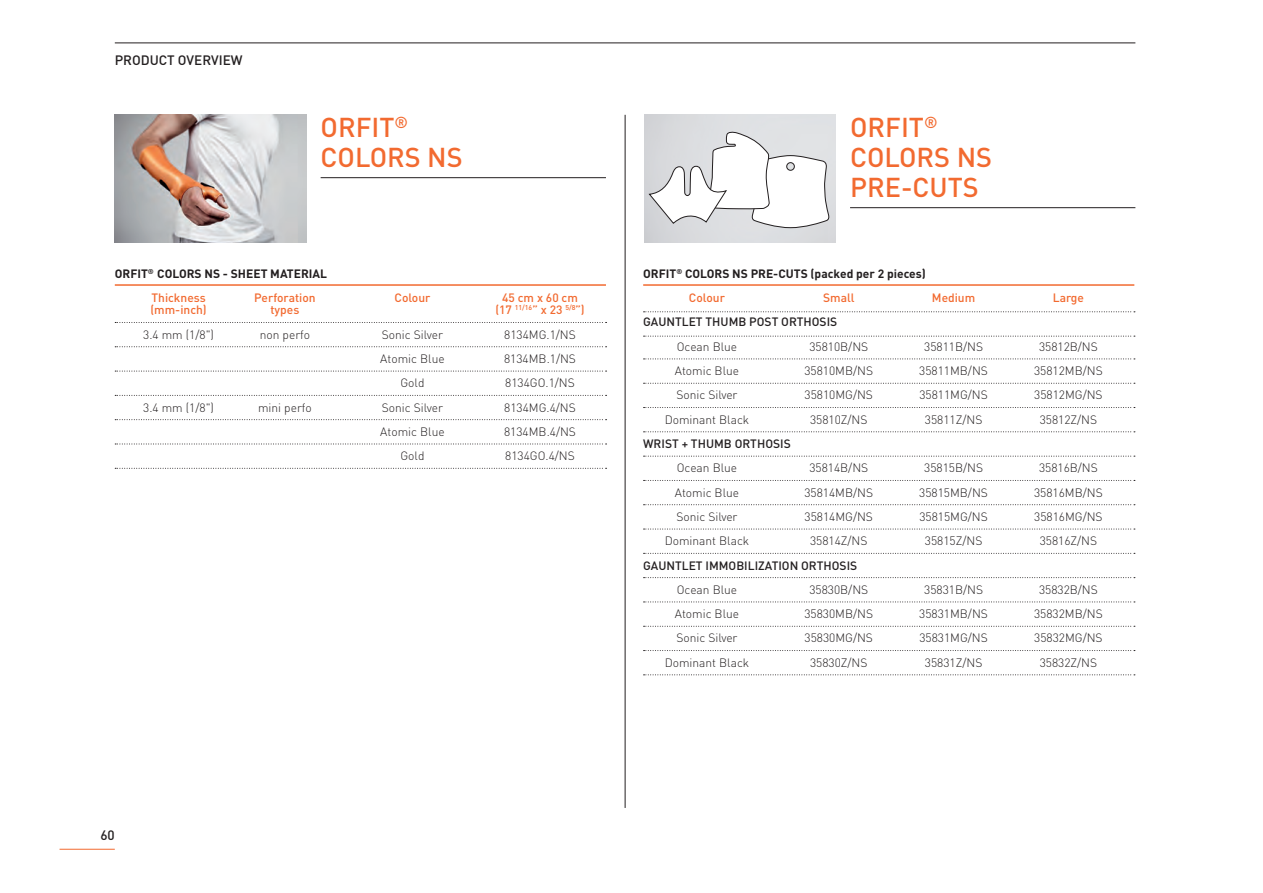
<style>
.page{position:relative;width:1263px;height:893px;background:#fff}
.page>*{position:absolute;margin:0;border:0;box-sizing:border-box;transform-origin:0 0}
.t1{font:500 27px "DIN";color:#f26a30}
.t2{font:500 13.5px "DIN";color:#231f20}
.t3{font:300 12px "DIN";color:#231f20}
.t4{font:500 12px "DIN";color:#f26a30}
.t5{font:500 12px "DIN";color:#231f20}
.t6{font:700 12px "DIN";color:#231f20}
</style>
<div class="page">
<hr style="left:60px;top:849px;width:55px;height:1px;background:#f26a30">
<hr style="left:115px;top:43px;width:1020px;height:1px;background:#231f20">
<hr style="left:643px;top:284px;width:491px;height:2px;background:#f26a30">
<svg style="left:643px;top:311px;width:492px;height:1px"></svg>
<svg style="left:643px;top:336px;width:492px;height:1px"></svg>
<svg style="left:643px;top:359px;width:492px;height:1px"></svg>
<svg style="left:643px;top:383px;width:492px;height:1px"></svg>
<svg style="left:643px;top:407px;width:492px;height:1px"></svg>
<svg style="left:643px;top:431px;width:492px;height:1px"></svg>
<svg style="left:643px;top:456px;width:492px;height:1px"></svg>
<svg style="left:643px;top:480px;width:492px;height:1px"></svg>
<svg style="left:643px;top:504px;width:492px;height:1px"></svg>
<svg style="left:643px;top:529px;width:492px;height:1px"></svg>
<svg style="left:643px;top:553px;width:492px;height:1px"></svg>
<svg style="left:643px;top:577px;width:492px;height:1px"></svg>
<svg style="left:643px;top:602px;width:492px;height:1px"></svg>
<svg style="left:643px;top:626px;width:492px;height:1px"></svg>
<svg style="left:643px;top:650px;width:492px;height:1px"></svg>
<svg style="left:643px;top:674px;width:492px;height:1px"></svg>
<hr style="left:850px;top:207px;width:285px;height:1px;background:#231f20">
<svg style="left:648px;top:132px;width:181px;height:96px"></svg>
<hr style="left:625px;top:115px;width:1px;height:693px;background:#231f20">
<hr style="left:115px;top:284px;width:491px;height:2px;background:#f26a30">
<svg style="left:115px;top:322px;width:492px;height:1px"></svg>
<svg style="left:115px;top:346px;width:492px;height:1px"></svg>
<svg style="left:115px;top:371px;width:492px;height:1px"></svg>
<svg style="left:115px;top:395px;width:492px;height:1px"></svg>
<svg style="left:115px;top:419px;width:492px;height:1px"></svg>
<svg style="left:115px;top:444px;width:492px;height:1px"></svg>
<svg style="left:115px;top:468px;width:492px;height:1px"></svg>
<img style="left:115px;top:115px;width:191px;height:127px">
<hr style="left:321px;top:177px;width:285px;height:1px;background:#231f20">
<p class="t2" style="left:115px;top:51px;width:129px">PRODUCT OVERVIEW</p>
<p class="t1" style="left:321px;top:110px;width:89px">ORFIT<sup>®</sup></p>
<p class="t1" style="left:321px;top:140px;width:144px">COLORS NS</p>
<p class="t6" style="left:115px;top:266px;width:214px">ORFIT<sup>®</sup> COLORS NS - SHEET MATERIAL</p>
<p class="t4" style="left:151px;top:290px;width:56px">Thickness</p>
<p class="t4" style="left:254px;top:290px;width:63px">Perforation</p>
<p class="t4" style="left:394px;top:290px;width:37px">Colour</p>
<p class="t4" style="left:502px;top:290px;width:77px">45 cm x 60 cm</p>
<p class="t4" style="left:150px;top:302px;width:58px">(mm-inch)</p>
<p class="t4" style="left:270px;top:302px;width:30px">types</p>
<p class="t4" style="left:495px;top:302px;width:91px">(17 <sup>11/16</sup>” x 23 <sup>5/8</sup>”)</p>
<p class="t3" style="left:143px;top:327px;width:72px">3.4 mm (1/8")</p>
<p class="t3" style="left:260px;top:327px;width:52px">non perfo</p>
<p class="t3" style="left:382px;top:327px;width:63px">Sonic Silver</p>
<p class="t3" style="left:504px;top:327px;width:73px">8134MG.1/NS</p>
<p class="t3" style="left:380px;top:351px;width:66px">Atomic Blue</p>
<p class="t3" style="left:504px;top:351px;width:73px">8134MB.1/NS</p>
<p class="t3" style="left:400px;top:376px;width:26px">Gold</p>
<p class="t3" style="left:505px;top:376px;width:71px">8134GO.1/NS</p>
<p class="t3" style="left:143px;top:400px;width:72px">3.4 mm (1/8")</p>
<p class="t3" style="left:258px;top:400px;width:55px">mini perfo</p>
<p class="t3" style="left:382px;top:400px;width:63px">Sonic Silver</p>
<p class="t3" style="left:504px;top:400px;width:73px">8134MG.4/NS</p>
<p class="t3" style="left:380px;top:424px;width:66px">Atomic Blue</p>
<p class="t3" style="left:504px;top:424px;width:73px">8134MB.4/NS</p>
<p class="t3" style="left:400px;top:448px;width:26px">Gold</p>
<p class="t3" style="left:505px;top:448px;width:71px">8134GO.4/NS</p>
<p class="t1" style="left:850px;top:110px;width:89px">ORFIT<sup>®</sup></p>
<p class="t1" style="left:850px;top:140px;width:144px">COLORS NS</p>
<p class="t1" style="left:850px;top:170px;width:130px">PRE-CUTS</p>
<p class="t6" style="left:643px;top:266px;width:284px">ORFIT<sup>®</sup> COLORS NS PRE-CUTS (packed per 2 pieces)</p>
<p class="t4" style="left:689px;top:290px;width:37px">Colour</p>
<p class="t4" style="left:823px;top:290px;width:33px">Small</p>
<p class="t4" style="left:932px;top:290px;width:45px">Medium</p>
<p class="t4" style="left:1053px;top:290px;width:33px">Large</p>
<p class="t5" style="left:643px;top:314px;width:196px">GAUNTLET THUMB POST ORTHOSIS</p>
<p class="t3" style="left:677px;top:339px;width:62px">Ocean Blue</p>
<p class="t3" style="left:809px;top:339px;width:60px">35810B/NS</p>
<p class="t3" style="left:924px;top:339px;width:60px">35811B/NS</p>
<p class="t3" style="left:1039px;top:339px;width:60px">35812B/NS</p>
<p class="t3" style="left:675px;top:363px;width:66px">Atomic Blue</p>
<p class="t3" style="left:804px;top:363px;width:70px">35810MB/NS</p>
<p class="t3" style="left:919px;top:363px;width:70px">35811MB/NS</p>
<p class="t3" style="left:1034px;top:363px;width:70px">35812MB/NS</p>
<p class="t3" style="left:676px;top:388px;width:63px">Sonic Silver</p>
<p class="t3" style="left:804px;top:388px;width:70px">35810MG/NS</p>
<p class="t3" style="left:919px;top:388px;width:70px">35811MG/NS</p>
<p class="t3" style="left:1034px;top:388px;width:70px">35812MG/NS</p>
<p class="t3" style="left:665px;top:412px;width:86px">Dominant Black</p>
<p class="t3" style="left:810px;top:412px;width:59px">35810Z/NS</p>
<p class="t3" style="left:925px;top:412px;width:59px">35811Z/NS</p>
<p class="t3" style="left:1040px;top:412px;width:59px">35812Z/NS</p>
<p class="t5" style="left:643px;top:436px;width:149px">WRIST + THUMB ORTHOSIS</p>
<p class="t3" style="left:677px;top:461px;width:62px">Ocean Blue</p>
<p class="t3" style="left:809px;top:461px;width:60px">35814B/NS</p>
<p class="t3" style="left:924px;top:461px;width:60px">35815B/NS</p>
<p class="t3" style="left:1039px;top:461px;width:60px">35816B/NS</p>
<p class="t3" style="left:675px;top:485px;width:66px">Atomic Blue</p>
<p class="t3" style="left:804px;top:485px;width:70px">35814MB/NS</p>
<p class="t3" style="left:919px;top:485px;width:70px">35815MB/NS</p>
<p class="t3" style="left:1034px;top:485px;width:70px">35816MB/NS</p>
<p class="t3" style="left:676px;top:509px;width:63px">Sonic Silver</p>
<p class="t3" style="left:804px;top:509px;width:70px">35814MG/NS</p>
<p class="t3" style="left:919px;top:509px;width:70px">35815MG/NS</p>
<p class="t3" style="left:1034px;top:509px;width:70px">35816MG/NS</p>
<p class="t3" style="left:665px;top:533px;width:86px">Dominant Black</p>
<p class="t3" style="left:810px;top:533px;width:59px">35814Z/NS</p>
<p class="t3" style="left:925px;top:533px;width:59px">35815Z/NS</p>
<p class="t3" style="left:1040px;top:533px;width:59px">35816Z/NS</p>
<p class="t5" style="left:643px;top:557px;width:216px">GAUNTLET IMMOBILIZATION ORTHOSIS</p>
<p class="t3" style="left:677px;top:582px;width:62px">Ocean Blue</p>
<p class="t3" style="left:809px;top:582px;width:60px">35830B/NS</p>
<p class="t3" style="left:924px;top:582px;width:60px">35831B/NS</p>
<p class="t3" style="left:1039px;top:582px;width:60px">35832B/NS</p>
<p class="t3" style="left:675px;top:606px;width:66px">Atomic Blue</p>
<p class="t3" style="left:804px;top:606px;width:70px">35830MB/NS</p>
<p class="t3" style="left:919px;top:606px;width:70px">35831MB/NS</p>
<p class="t3" style="left:1034px;top:606px;width:70px">35832MB/NS</p>
<p class="t3" style="left:676px;top:631px;width:63px">Sonic Silver</p>
<p class="t3" style="left:804px;top:631px;width:70px">35830MG/NS</p>
<p class="t3" style="left:919px;top:631px;width:70px">35831MG/NS</p>
<p class="t3" style="left:1034px;top:631px;width:70px">35832MG/NS</p>
<p class="t3" style="left:665px;top:655px;width:86px">Dominant Black</p>
<p class="t3" style="left:810px;top:655px;width:59px">35830Z/NS</p>
<p class="t3" style="left:925px;top:655px;width:59px">35831Z/NS</p>
<p class="t3" style="left:1040px;top:655px;width:59px">35832Z/NS</p>
<p class="t2" style="left:100px;top:827px;width:16px">60</p>
</div>
